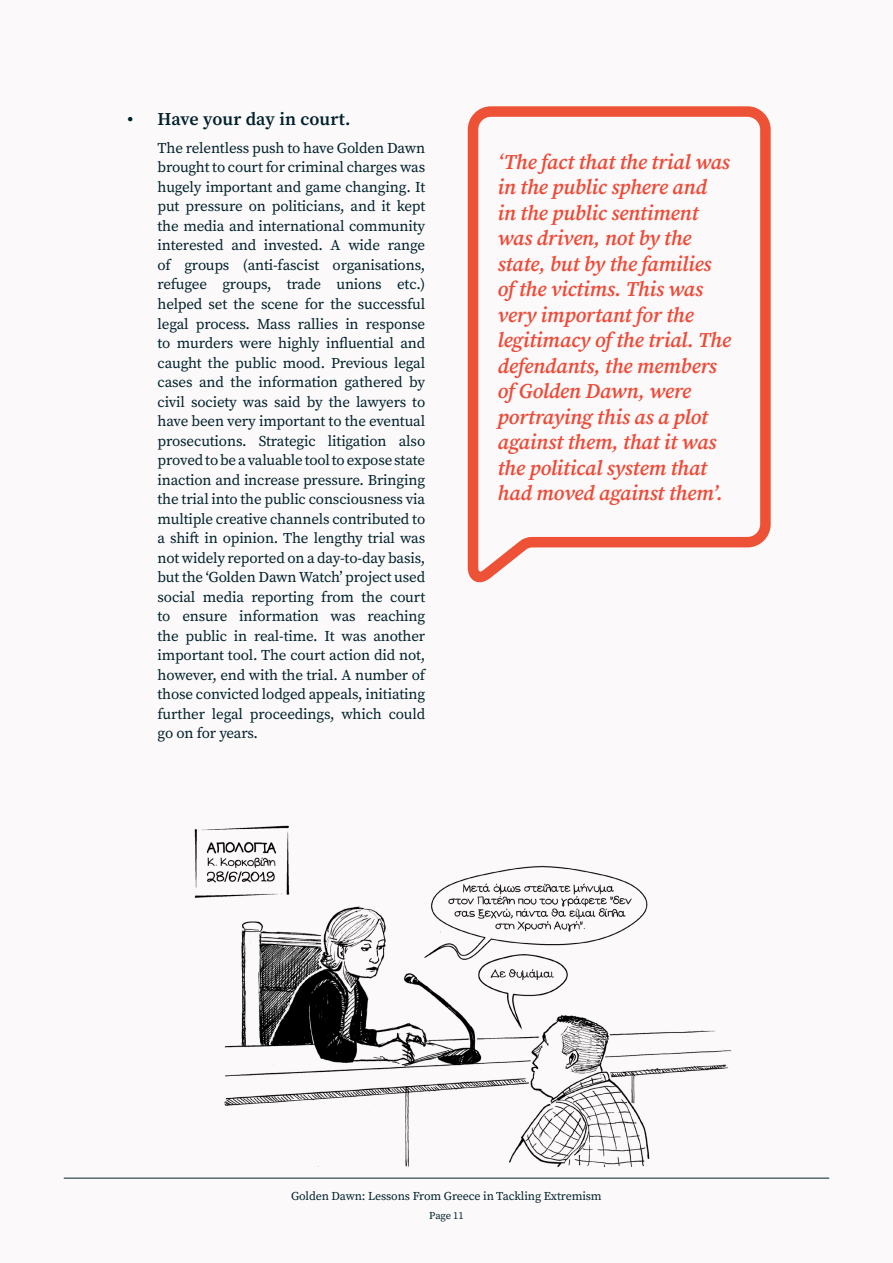
<style>
.page{position:relative;width:893px;height:1263px;background:#fcf9fa}
.page>*{position:absolute;margin:0;border:0;box-sizing:border-box;transform-origin:0 0}
.t1{font:italic 600 21px/25.5px "Source Serif Pro";letter-spacing:-.01em;color:#ed4b38}
.t2{font:600 18px "Source Serif Pro";letter-spacing:.005em;color:#00212b}
.t3{font:15px/19.5px "Source Serif Pro";letter-spacing:-.01em;color:#00212b;text-align:justify}
.t4{font:12px "Source Serif Pro";letter-spacing:-.01em;color:#00212b}
.t5{font:10.5px "Source Serif Pro";letter-spacing:-.015em;color:#00212b}
</style>
<div class="page">
<hr style="left:64px;top:1178px;width:765px;height:1px;background:#00212b">
<img style="left:194px;top:825px;width:538px;height:342px">
<svg style="left:467px;top:106px;width:304px;height:474px"></svg>
<p class="t2" style="left:128px;top:107px;width:225px">• Have your day in court.</p>
<p class="t3" style="left:158px;top:138px;width:269px">The relentless push to have Golden Dawn brought to court for criminal charges was hugely important and game changing. It put pressure on politicians, and it kept the media and international community interested and invested. A wide range of groups (anti-fascist organisations, refugee groups, trade unions etc.) helped set the scene for the successful legal process. Mass rallies in response to murders were highly influential and caught the public mood. Previous legal cases and the information gathered by civil society was said by the lawyers to have been very important to the eventual prosecutions. Strategic litigation also proved to be a valuable tool to expose state inaction and increase pressure. Bringing the trial into the public consciousness via multiple creative channels contributed to a shift in opinion. The lengthy trial was not widely reported on a day-to-day basis, but the ‘Golden Dawn Watch’ project used social media reporting from the court to ensure information was reaching the public in real-time. It was another important tool. The court action did not, however, end with the trial. A number of those convicted lodged appeals, initiating further legal proceedings, which could go on for years.</p>
<p class="t1" style="left:497px;top:149px;width:235px">‘The fact that the trial was in the public sphere and<br>in the public sentiment was driven, not by the state, but by the families of the victims. This was very important for the legitimacy of the trial. The defendants, the members of Golden Dawn, were portraying this as a plot against them, that it was the political system that had moved against them’.</p>
<p class="t4" style="left:291px;top:1187px;width:312px">Golden Dawn: Lessons From Greece in Tackling Extremism</p>
<p class="t5" style="left:429px;top:1208px;width:36px">Page 11</p>
</div>
